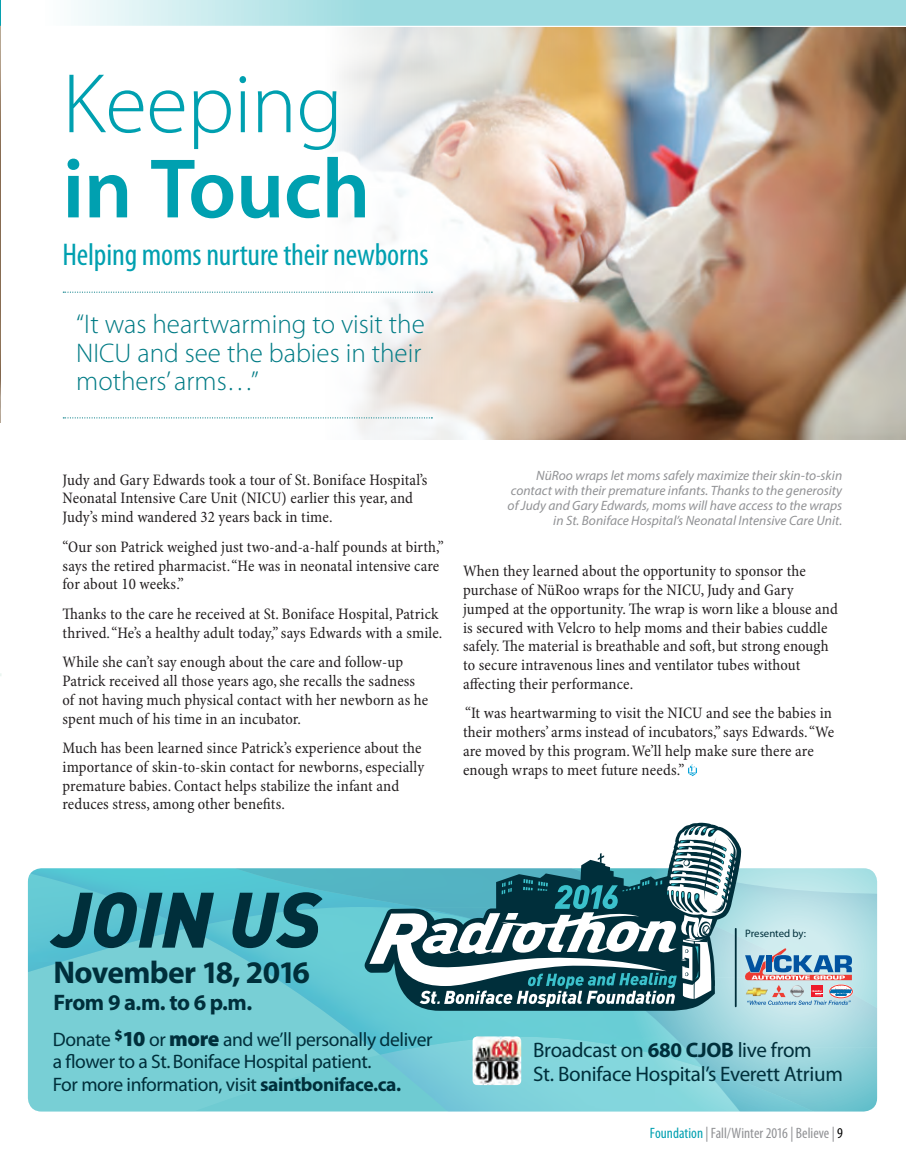
<style>
.page{position:relative;width:906px;height:1176px;background:#fff}
.page>*{position:absolute;margin:0;border:0;box-sizing:border-box;transform-origin:0 0}
.t1{font:300 85.2px/85.2px "Myriad Pro";letter-spacing:-.005em;color:#00a0b0}
.t2{font:italic 900 77.1px "DIN";color:#002f3b}
.Sub-HEAD{font:condensed 31.5px "Myriad Pro";letter-spacing:-.005em;color:#00a0b0}
.t3{font:700 31.5px "Myriad Pro";letter-spacing:-.025em;color:#002f3b}
.Quote-White{font:300 27px/28.5px "Myriad Pro";color:#007b85}
.t4{font:700 22.5px "Myriad Pro";letter-spacing:-.025em;color:#002f3b}
.t5{font:21px/23.9px "Myriad Pro";letter-spacing:-.015em;color:#002f3b}
.t6{font:19.5px/22.6px "Myriad Pro";letter-spacing:-.02em;color:#002f3b}
.BODY{font:condensed 16.2px/18.8px "Minion Pro";letter-spacing:.01em;color:#231f20}
.t7{font:condensed 15px "Myriad Pro";color:#919295}
.t8{font:italic 13.5px/15px "Myriad Pro";color:#919295;text-align:right}
.t9{font:10.8px "Myriad Pro";letter-spacing:-.005em;color:#002f3b}
.s1{font-weight:600}
.s2{font-weight:900;font-size:21.45px}
.s3{font-weight:700}
.s4{color:#00a0b0}
.s5{color:#000}
</style>
<div class="page">
<img style="left:0;top:26px;width:1px;height:396px">
<img style="left:296px;top:27px;width:609px;height:412px">
<svg style="left:74px;top:0;width:831px;height:26px;background:#ace0e5"></svg>
<svg style="left:0;top:0;width:1px;height:26px"></svg>
<svg style="left:688px;top:764px;width:8px;height:12px"></svg>
<svg style="left:63px;top:291px;width:369px;height:1px"></svg>
<svg style="left:63px;top:417px;width:369px;height:1px"></svg>
<img style="left:28px;top:868px;width:583px;height:199px">
<img style="left:139px;top:868px;width:225px;height:38px">
<svg style="left:611px;top:868px;width:267px;height:244px;background:#93d4dc"></svg>
<div style="left:828px;top:983px;width:24px;height:15px;border:2px solid #fff;border-radius:50%"></div>
<div style="left:829px;top:984px;width:23px;height:13px;border:1px solid #ee3b32;border-radius:50%"></div>
<img style="left:472px;top:1036px;width:49px;height:48px">
<svg style="left:364px;top:822px;width:487px;height:188px"></svg>
<p class="t1" style="left:62px;top:63px;width:309px">Keeping <span class="s1">in Touch</span></p>
<p class="Sub-HEAD" style="left:62px;top:238px;width:367px">Helping moms nurture their newborns</p>
<p class="Quote-White" style="left:76px;top:310px;width:350px">“It was heartwarming to visit the<br>NICU and see the babies in their mothers’ arms…”</p>
<p class="BODY" style="left:62px;top:470px;width:366px">Judy and Gary Edwards took a tour of St. Boniface Hospital’s<br>Neonatal Intensive Care Unit (NICU) earlier this year, and<br>Judy’s mind wandered 32 years back in time.</p>
<p class="BODY" style="left:62px;top:537px;width:382px">“Our son Patrick weighed just two-and-a-half pounds at birth,” says the retired pharmacist. “He was in neonatal intensive care for about 10 weeks.”</p>
<p class="BODY" style="left:62px;top:604px;width:381px">Thanks to the care he received at St. Boniface Hospital, Patrick thrived. “He’s a healthy adult today,” says Edwards with a smile.</p>
<p class="BODY" style="left:62px;top:653px;width:367px">While she can’t say enough about the care and follow-up Patrick received all those years ago, she recalls the sadness of not having much physical contact with her newborn as he spent much of his time in an incubator.</p>
<p class="BODY" style="left:62px;top:739px;width:363px">Much has been learned since Patrick’s experience about the importance of skin-to-skin contact for newborns, especially premature babies. Contact helps stabilize the infant and reduces stress, among other benefits.</p>
<p class="t8" style="left:507px;top:467px;width:336px">NüRoo wraps let moms safely maximize their skin-to-skin contact with their premature infants. Thanks to the generosity of Judy and Gary Edwards, moms will have access to the wraps in St. Boniface Hospital’s Neonatal Intensive Care Unit.</p>
<p class="BODY" style="left:463px;top:562px;width:376px">When they learned about the opportunity to sponsor the purchase of NüRoo wraps for the NICU, Judy and Gary jumped at the opportunity. The wrap is worn like a blouse and is secured with Velcro to help moms and their babies cuddle safely. The material is breathable and soft, but strong enough to secure intravenous lines and ventilator tubes without affecting their performance.</p>
<p class="BODY" style="left:463px;top:704px;width:372px">“It was heartwarming to visit the NICU and see the babies in their mothers’ arms instead of incubators,” says Edwards. “We are moved by this program. We’ll help make sure there are enough wraps to meet future needs.”</p>
<p class="t2" style="left:53px;top:868px;width:269px">JOIN US</p>
<p class="t3" style="left:53px;top:951px;width:258px">November 18, 2016</p>
<p class="t4" style="left:53px;top:987px;width:200px">From 9 a.m. to 6 p.m.</p>
<p class="t6" style="left:53px;top:1027px;width:381px">Donate <sup>$</sup><span class="s2">10</span> or <span class="s2">more</span> and we’ll personally deliver a flower to a St. Boniface Hospital patient.</p>
<p class="t6" style="left:53px;top:1073px;width:350px">For more information, visit <span class="s3">saintboniface.ca.</span></p>
<p class="t9" style="left:745px;top:927px;width:62px">Presented by:</p>
<p class="t5" style="left:533px;top:1037px;width:311px">Broadcast on <span class="s3">680 CJOB</span> live from<br>St. Boniface Hospital’s Everett Atrium</p>
<p class="t7" style="left:649px;top:1124px;width:194px"><span class="s4">Foundation</span> |Fall/Winter 2016 | Believe | <span class="s5">9</span></p>
</div>
